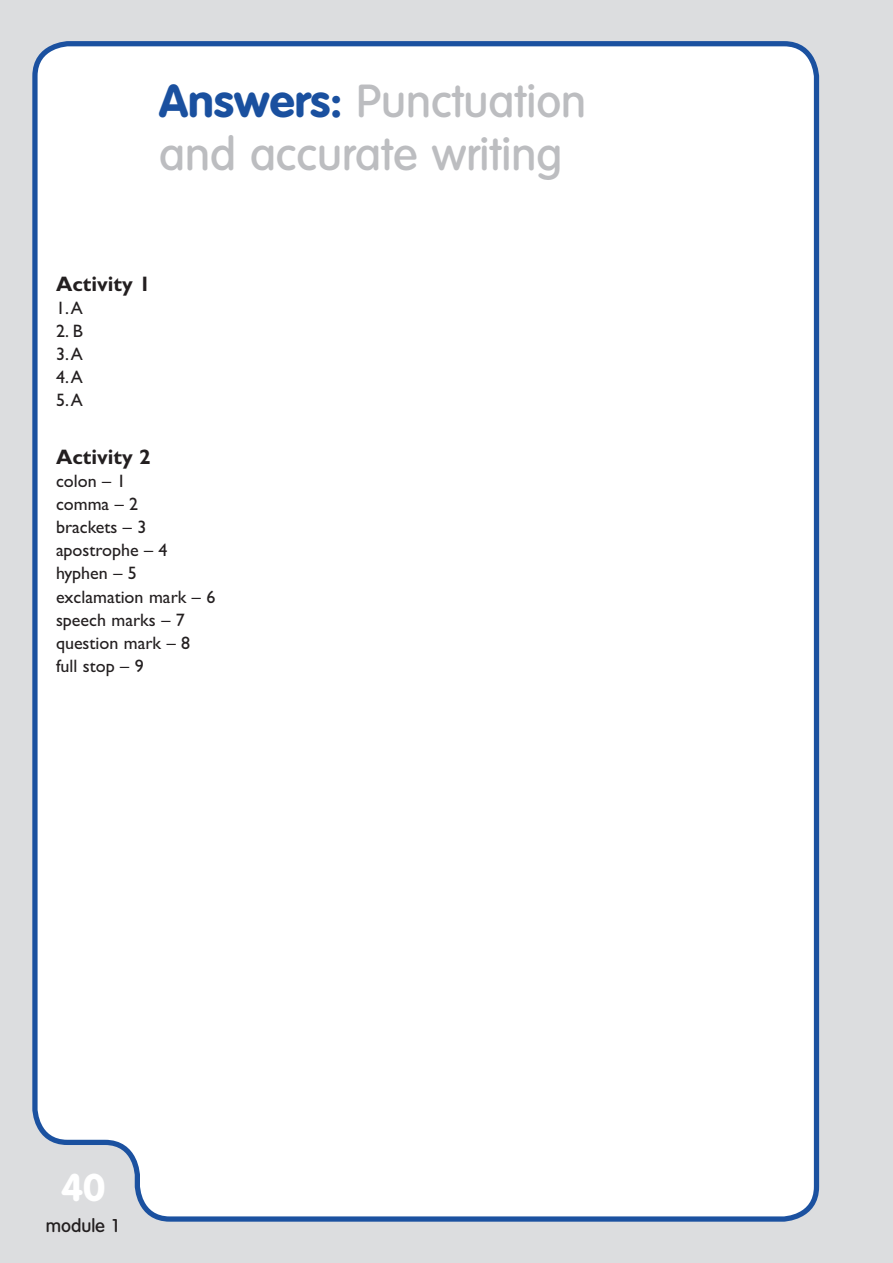
<style>
.page{position:relative;width:893px;height:1263px;background:#dcdddf}
.page>*{position:absolute;margin:0;border:0;box-sizing:border-box;transform-origin:0 0}
.t1{font:500 45px/52.5px "Volkswagen";color:#bcbdc0}
.t2{font:700 37.5px "Volkswagen";color:#fff}
.t3{font:700 21px "Gill Sans";color:#231f20}
.t4{font:18px/23.1px "Gill Sans";color:#231f20;text-align:justify}
.t5{font:500 18px "Volkswagen";color:#231f20}
.s1{font-weight:700;color:#1a509f}
</style>
<div class="page">
<div style="left:32px;top:41px;width:788px;height:1181px;background:#fff"></div>
<h1 class="t1" style="left:159px;top:76px;width:428px"><span class="s1">Answers:</span> Punctuation and accurate writing</h1>
<p class="t3" style="left:56px;top:276px;width:96px">Activity 1</p>
<p class="t4" style="left:56px;top:296px;width:28px">1.A 2.B 3.A 4.A 5.A</p>
<p class="t3" style="left:56px;top:449px;width:96px">Activity 2</p>
<p class="t4" style="left:56px;top:469px;width:161px;text-align:left">colon – 1<br>comma – 2<br>brackets – 3 apostrophe – 4 hyphen – 5 exclamation mark – 6 speech marks – 7 question mark – 8 full stop – 9</p>
<h2 class="t2" style="left:61px;top:1166px;width:46px">40</h2>
<p class="t5" style="left:46px;top:1215px;width:77px">module 1</p>
</div>
